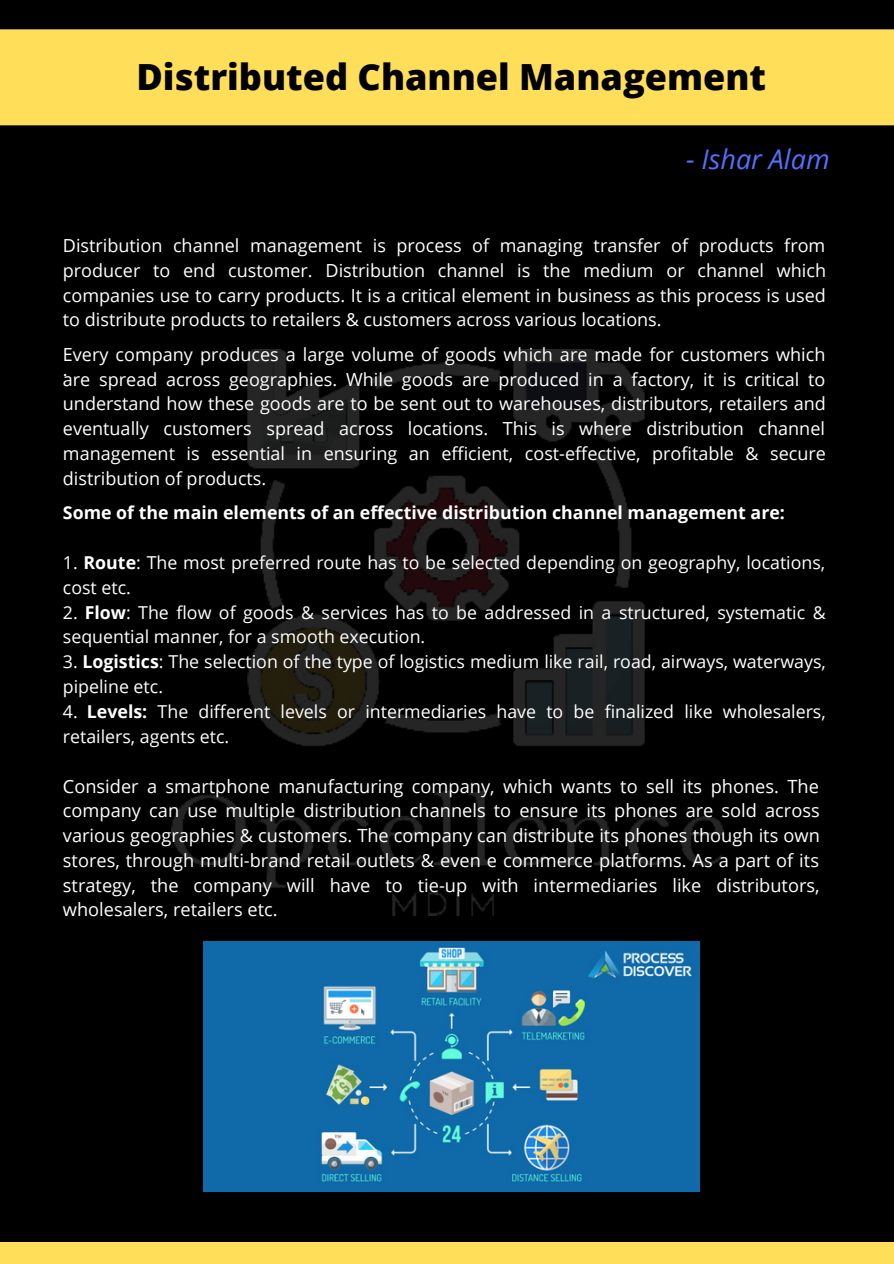
<style>
.page{position:relative;width:894px;height:1264px;background:#fff}
.page>*{position:absolute;margin:0;border:0;box-sizing:border-box;transform-origin:0 0}
.t1{font:800 36px "Open Sans";color:#000}
.t2{font:italic 27px "Open Sans";color:#5271ff}
.t3{font:18.15px/24.8px "Open Sans";color:#fff;text-align:justify}
.t4{font:18px/24.8px "Open Sans";color:#fff;text-align:justify}
.t5{font:17.7px/24.8px "Open Sans";color:#fff}
.t6{font:700 17.7px "Open Sans";color:#fff}
.s1{font-weight:700}
</style>
<div class="page">
<div style="left:0;top:0;width:893px;height:1263px;background:#000"></div>
<img style="left:171px;top:349px;width:552px;height:566px">
<div style="left:0;top:29px;width:893px;height:97px;background:#ffde59"></div>
<div style="left:0;top:1242px;width:893px;height:21px;background:#ffde59"></div>
<img style="left:203px;top:941px;width:496px;height:250px">
<p class="t1" style="left:136px;top:52px;width:631px">Distributed Channel Management</p>
<p class="t2" style="left:685px;top:140px;width:145px">- Ishar Alam</p>
<p class="t4" style="left:63px;top:233px;width:764px">Distribution channel management is process of managing transfer of products from producer to end customer. Distribution channel is the medium or channel which companies use to carry products. It is a critical element in business as this process is used to distribute products to retailers &amp; customers across various locations.</p>
<p class="t4" style="left:63px;top:341px;width:764px">Every company produces a large volume of goods which are made for customers which are spread across geographies. While goods are produced in a factory, it is critical to understand how these goods are to be sent out to warehouses, distributors, retailers and eventually customers spread across locations. This is where distribution channel management is essential in ensuring an efficient, cost-effective, profitable &amp; secure distribution of products.</p>
<p class="t6" style="left:63px;top:500px;width:723px">Some of the main elements of an effective distribution channel management are:</p>
<p class="t5" style="left:63px;top:550px;width:763px">1. <span class="s1">Route</span>: The most preferred route has to be selected depending on geography, locations, cost etc.</p>
<p class="t5" style="left:63px;top:599px;width:764px">2. <span class="s1">Flow</span>: The flow of goods &amp; services has to be addressed in a structured, systematic &amp; sequential manner, for a smooth execution.</p>
<p class="t5" style="left:63px;top:649px;width:764px">3. <span class="s1">Logistics</span>: The selection of the type of logistics medium like rail, road, airways, waterways, pipeline etc.</p>
<p class="t5" style="left:63px;top:698px;width:764px">4. <span class="s1">Levels:</span> The different levels or intermediaries have to be finalized like wholesalers, retailers, agents etc.</p>
<p class="t4" style="left:63px;top:356px;width:6px">.</p>
<p class="t3" style="left:63px;top:773px;width:758px">Consider a smartphone manufacturing company, which wants to sell its phones. The company can use multiple distribution channels to ensure its phones are sold across various geographies &amp; customers. The company can distribute its phones though its own stores, through multi-brand retail outlets &amp; even e commerce platforms. As a part of its strategy, the company will have to tie-up with intermediaries like distributors, wholesalers, retailers etc.</p>
</div>
